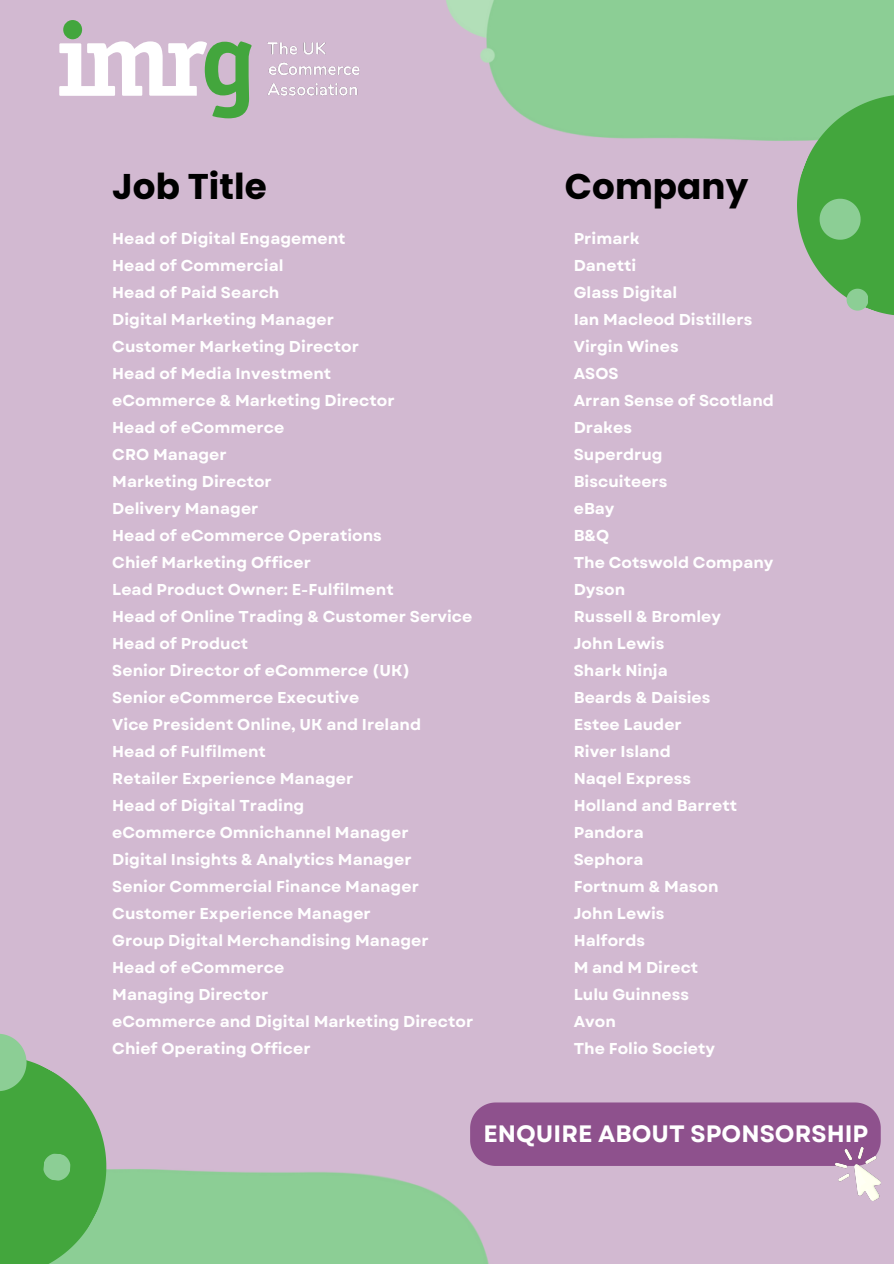
<style>
.page{position:relative;width:894px;height:1264px;background:#fff}
.page>*{position:absolute;margin:0;border:0;box-sizing:border-box;transform-origin:0 0}
.t1{font:700 35.7px "Poppins";color:#000}
.t2{font:700 23.7px "Garet";color:#fff}
.t3{font:700 15.75px "Garet";color:#fff}
</style>
<div class="page">
<div style="left:0;top:0;width:893px;height:1263px;background:#d2b9d1"></div>
<img style="left:446px;top:0;width:447px;height:141px">
<svg style="left:764px;top:62px;width:129px;height:253px"></svg>
<div style="left:63px;top:20px;width:19px;height:19px;background:#43a63d;border-radius:50%"></div>
<svg style="left:59px;top:41px;width:192px;height:77px"></svg>
<img style="left:267px;top:42px;width:93px;height:54px">
<img style="left:145px;top:1165px;width:411px;height:98px">
<svg style="left:0;top:1034px;width:145px;height:229px"></svg>
<div style="left:470px;top:1102px;width:410px;height:63px;background:#8e518d"></div>
<img style="left:835px;top:1147px;width:45px;height:53px">
<h1 class="t1" style="left:112px;top:161px;width:156px">Job Title</h1>
<p class="t1" style="left:564px;top:161px;width:185px">Company</p>
<p class="t3" style="left:112px;top:227px;width:235px">Head of Digital Engagement</p>
<p class="t3" style="left:112px;top:254px;width:173px">Head of Commercial</p>
<p class="t3" style="left:112px;top:281px;width:169px">Head of Paid Search</p>
<h1 class="t3" style="left:112px;top:308px;width:223px">Digital Marketing Manager</h1>
<p class="t3" style="left:112px;top:335px;width:248px">Customer Marketing Director</p>
<p class="t3" style="left:112px;top:362px;width:220px">Head of Media Investment</p>
<p class="t3" style="left:112px;top:389px;width:284px">eCommerce &amp; Marketing Director</p>
<p class="t3" style="left:112px;top:416px;width:174px">Head of eCommerce</p>
<p class="t3" style="left:112px;top:443px;width:116px">CRO Manager</p>
<p class="t3" style="left:112px;top:470px;width:161px">Marketing Director</p>
<p class="t3" style="left:112px;top:497px;width:148px">Delivery Manager</p>
<p class="t3" style="left:112px;top:524px;width:271px">Head of eCommerce Operations</p>
<p class="t3" style="left:112px;top:551px;width:200px">Chief Marketing Officer</p>
<p class="t3" style="left:112px;top:578px;width:283px">Lead Product Owner: E-Fulfilment</p>
<p class="t3" style="left:112px;top:605px;width:361px">Head of Online Trading &amp; Customer Service</p>
<p class="t3" style="left:112px;top:632px;width:137px">Head of Product</p>
<p class="t3" style="left:112px;top:659px;width:299px">Senior Director of eCommerce (UK)</p>
<p class="t3" style="left:112px;top:686px;width:248px">Senior eCommerce Executive</p>
<p class="t3" style="left:112px;top:713px;width:310px">Vice President Online, UK and Ireland</p>
<p class="t3" style="left:112px;top:740px;width:155px">Head of Fulfilment</p>
<p class="t3" style="left:112px;top:767px;width:242px">Retailer Experience Manager</p>
<p class="t3" style="left:112px;top:794px;width:193px">Head of Digital Trading</p>
<p class="t3" style="left:112px;top:821px;width:298px">eCommerce Omnichannel Manager</p>
<p class="t3" style="left:112px;top:848px;width:301px">Digital Insights &amp; Analytics Manager</p>
<p class="t3" style="left:112px;top:875px;width:308px">Senior Commercial Finance Manager</p>
<p class="t3" style="left:112px;top:902px;width:260px">Customer Experience Manager</p>
<p class="t3" style="left:112px;top:929px;width:318px">Group Digital Merchandising Manager</p>
<p class="t3" style="left:112px;top:956px;width:174px">Head of eCommerce</p>
<p class="t3" style="left:112px;top:983px;width:157px">Managing Director</p>
<p class="t3" style="left:112px;top:1010px;width:362px">eCommerce and Digital Marketing Director</p>
<p class="t3" style="left:112px;top:1037px;width:200px">Chief Operating Officer</p>
<p class="t3" style="left:573px;top:227px;width:67px">Primark</p>
<p class="t3" style="left:573px;top:254px;width:64px">Danetti</p>
<p class="t3" style="left:573px;top:281px;width:105px">Glass Digital</p>
<p class="t3" style="left:573px;top:308px;width:180px">Ian Macleod Distillers</p>
<p class="t3" style="left:573px;top:335px;width:106px">Virgin Wines</p>
<p class="t3" style="left:573px;top:362px;width:46px">ASOS</p>
<p class="t3" style="left:573px;top:389px;width:201px">Arran Sense of Scotland</p>
<p class="t3" style="left:573px;top:416px;width:60px">Drakes</p>
<p class="t3" style="left:573px;top:443px;width:90px">Superdrug</p>
<p class="t3" style="left:573px;top:470px;width:95px">Biscuiteers</p>
<p class="t3" style="left:573px;top:497px;width:42px">eBay</p>
<p class="t3" style="left:573px;top:524px;width:37px">B&amp;Q</p>
<p class="t3" style="left:573px;top:551px;width:201px">The Cotswold Company</p>
<p class="t3" style="left:573px;top:578px;width:53px">Dyson</p>
<p class="t3" style="left:573px;top:605px;width:149px">Russell &amp; Bromley</p>
<p class="t3" style="left:573px;top:632px;width:92px">John Lewis</p>
<p class="t3" style="left:573px;top:659px;width:95px">Shark Ninja</p>
<p class="t3" style="left:573px;top:686px;width:138px">Beards &amp; Daisies</p>
<p class="t3" style="left:573px;top:713px;width:110px">Estee Lauder</p>
<p class="t3" style="left:573px;top:740px;width:99px">River Island</p>
<p class="t3" style="left:573px;top:767px;width:119px">Naqel Express</p>
<p class="t3" style="left:573px;top:794px;width:165px">Holland and Barrett</p>
<p class="t3" style="left:573px;top:821px;width:71px">Pandora</p>
<p class="t3" style="left:573px;top:848px;width:71px">Sephora</p>
<p class="t3" style="left:573px;top:875px;width:146px">Fortnum &amp; Mason</p>
<p class="t3" style="left:573px;top:902px;width:92px">John Lewis</p>
<p class="t3" style="left:573px;top:929px;width:73px">Halfords</p>
<p class="t3" style="left:573px;top:956px;width:126px">M and M Direct</p>
<p class="t3" style="left:573px;top:983px;width:117px">Lulu Guinness</p>
<p class="t3" style="left:573px;top:1010px;width:44px">Avon</p>
<p class="t3" style="left:573px;top:1037px;width:143px">The Folio Society</p>
<p class="t2" style="left:483px;top:1116px;width:386px">ENQUIRE ABOUT SPONSORSHIP</p>
</div>
